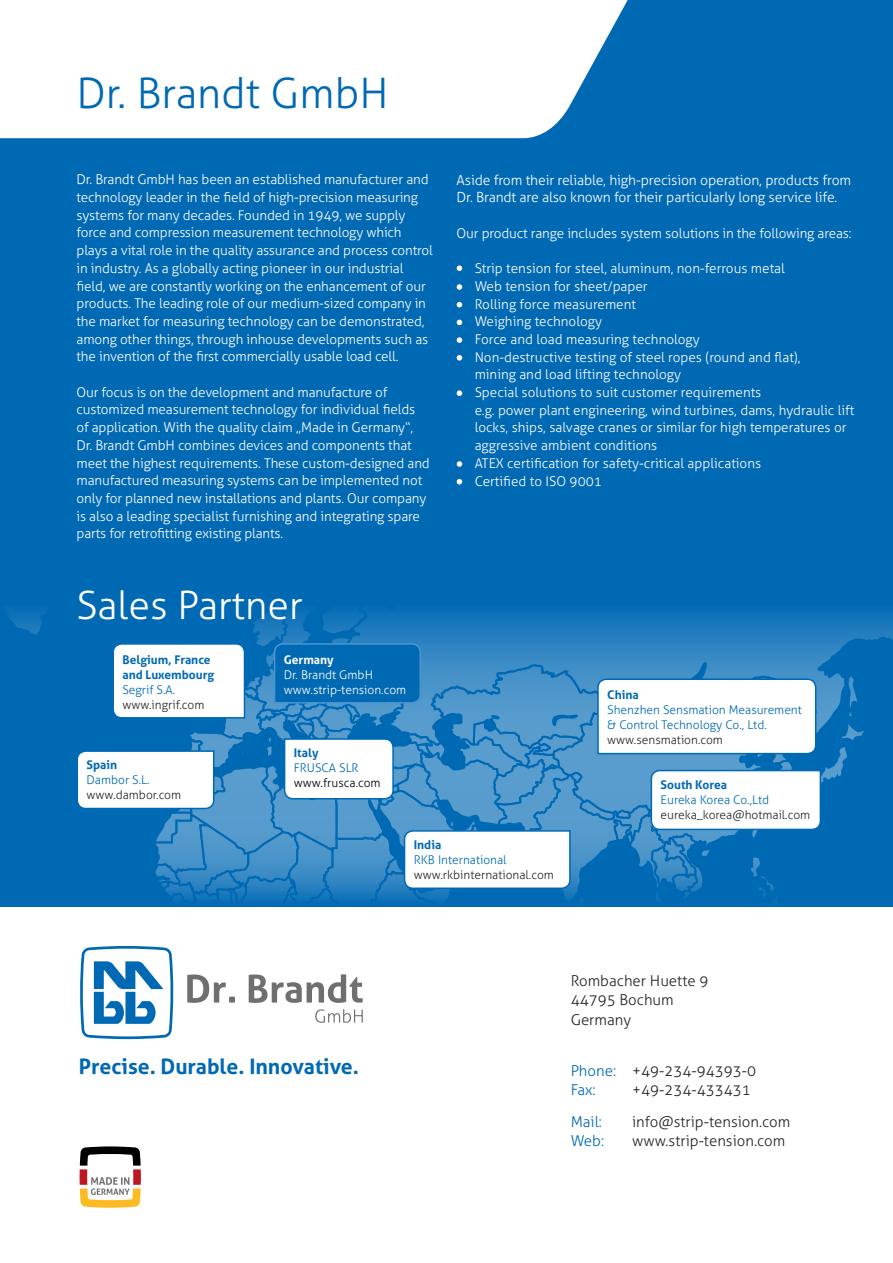
<style>
.page{position:relative;width:893px;height:1263px;background:#fff}
.page>*{position:absolute;margin:0;border:0;box-sizing:border-box;transform-origin:0 0}
.t1{font:300 42px "Aller";color:#0069b4}
.t2{font:300 39px "Aller";color:#fff}
.t3{font:700 21.3px "Aller";color:#0069b4}
.t4{font:300 15px/19.5px "Aller";color:#242627}
.t5{font:300 15px "Aller";color:#0069b4}
.t6{font:300 13.95px/17.7px "Aller";letter-spacing:-.01em;color:#fff}
.t7{font:300 13.5px/17.7px "Aller";letter-spacing:-.01em;color:#fff}
.t8{font:300 12px/15px "Aller";color:#0069b4}
.t9{font:300 12px "Aller";color:#242627}
.t10{font:700 12px/15px "Aller";color:#0069b4}
.t11{font:300 12px/15px "Aller";color:#fff}
.t12{font:300 12px "Aller";color:#000}
.t13{font:700 12px "Aller";color:#fff}
.s1{color:#0069b4}
</style>
<div class="page">
<div style="left:0;top:0;width:893px;height:907px;background:#0069b4"></div>
<div style="left:0;top:0;width:628px;height:138px;background:#fff"></div>
<svg style="left:868px;top:612px;width:25px;height:28px"></svg>
<svg style="left:457px;top:265px;width:5px;height:6px"></svg>
<svg style="left:457px;top:284px;width:5px;height:6px"></svg>
<svg style="left:457px;top:302px;width:5px;height:5px"></svg>
<svg style="left:457px;top:320px;width:5px;height:5px"></svg>
<svg style="left:457px;top:337px;width:5px;height:6px"></svg>
<svg style="left:457px;top:355px;width:5px;height:6px"></svg>
<svg style="left:457px;top:390px;width:5px;height:6px"></svg>
<svg style="left:457px;top:461px;width:5px;height:6px"></svg>
<svg style="left:457px;top:479px;width:5px;height:5px"></svg>
<svg style="left:8px;top:612px;width:860px;height:289px"></svg>
<svg style="left:80px;top:1146px;width:61px;height:62px"></svg>
<svg style="left:80px;top:946px;width:94px;height:93px"></svg>
<svg style="left:187px;top:974px;width:48px;height:29px"></svg>
<svg style="left:249px;top:974px;width:114px;height:29px"></svg>
<svg style="left:315px;top:1009px;width:48px;height:14px"></svg>
<h1 class="t1" style="left:77px;top:67px;width:314px">Dr. Brandt GmbH</h1>
<p class="t7" style="left:77px;top:171px;width:358px">Dr. Brandt GmbH has been an established manufacturer and technology leader in the field of high-precision measuring systems for many decades. Founded in 1949, we supply force and compression measurement technology which plays a vital role in the quality assurance and process control in industry. As a globally acting pioneer in our industrial field, we are constantly working on the enhancement of our products. The leading role of our medium-sized company in the market for measuring technology can be demonstrated, among other things, through inhouse developments such as the invention of the first commercially usable load cell.</p>
<p class="t7" style="left:77px;top:383px;width:355px">Our focus is on the development and manufacture of customized measurement technology for individual fields of application. With the quality claim „Made in Germany“, Dr. Brandt GmbH combines devices and components that meet the highest requirements. These custom-designed and manufactured measuring systems can be implemented not only for planned new installations and plants. Our company is also a leading specialist furnishing and integrating spare parts for retrofitting existing plants.</p>
<h2 class="t2" style="left:77px;top:581px;width:228px">Sales Partner</h2>
<p class="t10" style="left:122px;top:652px;width:93px">Belgium, France and Luxembourg</p>
<p class="t8" style="left:122px;top:682px;width:54px">Segrif S.A.</p>
<p class="t9" style="left:122px;top:697px;width:84px">www.ingrif.com</p>
<p class="t10" style="left:87px;top:757px;width:32px">Spain</p>
<p class="t8" style="left:87px;top:772px;width:65px">Dambor S.L.</p>
<p class="t9" style="left:87px;top:788px;width:96px">www.dambor.com</p>
<p class="t13" style="left:284px;top:652px;width:51px">Germany</p>
<p class="t11" style="left:284px;top:667px;width:124px">Dr. Brandt GmbH www.strip-tension.com</p>
<p class="t10" style="left:294px;top:745px;width:26px">Italy</p>
<p class="t8" style="left:294px;top:760px;width:66px">FRUSCA SLR</p>
<p class="t12" style="left:294px;top:776px;width:88px">www.frusca.com</p>
<p class="t6" style="left:457px;top:171px;width:396px">Aside from their reliable, high-precision operation, products from<br>Dr. Brandt are also known for their particularly long service life.</p>
<p class="t7" style="left:457px;top:224px;width:396px">Our product range includes system solutions in the following areas:</p>
<p class="t7" style="left:475px;top:259px;width:381px">Strip tension for steel, aluminum, non-ferrous metal<br>Web tension for sheet/paper<br>Rolling force measurement<br>Weighing technology<br>Force and load measuring technology<br>Non-destructive testing of steel ropes (round and flat),<br>mining and load lifting technology<br>Special solutions to suit customer requirements<br>e.g. power plant engineering, wind turbines, dams, hydraulic lift locks, ships, salvage cranes or similar for high temperatures or aggressive ambient conditions<br>ATEX certification for safety-critical applications<br>Certified to ISO 9001</p>
<p class="t10" style="left:607px;top:687px;width:33px">China</p>
<p class="t8" style="left:607px;top:702px;width:196px">Shenzhen Sensmation Measurement &amp; Control Technology Co., Ltd.</p>
<p class="t9" style="left:607px;top:732px;width:117px">www.sensmation.com</p>
<p class="t10" style="left:661px;top:777px;width:68px">South Korea</p>
<p class="t8" style="left:661px;top:792px;width:110px">Eureka Korea Co.,Ltd</p>
<p class="t9" style="left:661px;top:807px;width:151px">eureka_korea@hotmail.com</p>
<h3 class="t3" style="left:79px;top:1054px;width:282px">Precise. Durable. Innovative.</h3>
<p class="t10" style="left:414px;top:837px;width:29px">India</p>
<p class="t8" style="left:414px;top:852px;width:94px">RKB International</p>
<p class="t9" style="left:414px;top:867px;width:142px">www.rkbinternational.com</p>
<p class="t4" style="left:571px;top:970px;width:139px">Rombacher Huette 9<br>44795 Bochum<br>Germany</p>
<p class="t4" style="left:571px;top:1060px;width:187px"><span class="s1">Phone:</span> +49-234-94393-0<br><span class="s1">Fax:</span></p>
<p class="t4" style="left:632px;top:1080px;width:120px">+49-234-433431</p>
<p class="t5" style="left:571px;top:1112px;width:33px">Mail:</p>
<p class="t4" style="left:632px;top:1111px;width:160px">info@strip-tension.com</p>
<p class="t5" style="left:571px;top:1132px;width:35px">Web:</p>
<p class="t4" style="left:632px;top:1131px;width:155px">www.strip-tension.com</p>
</div>
